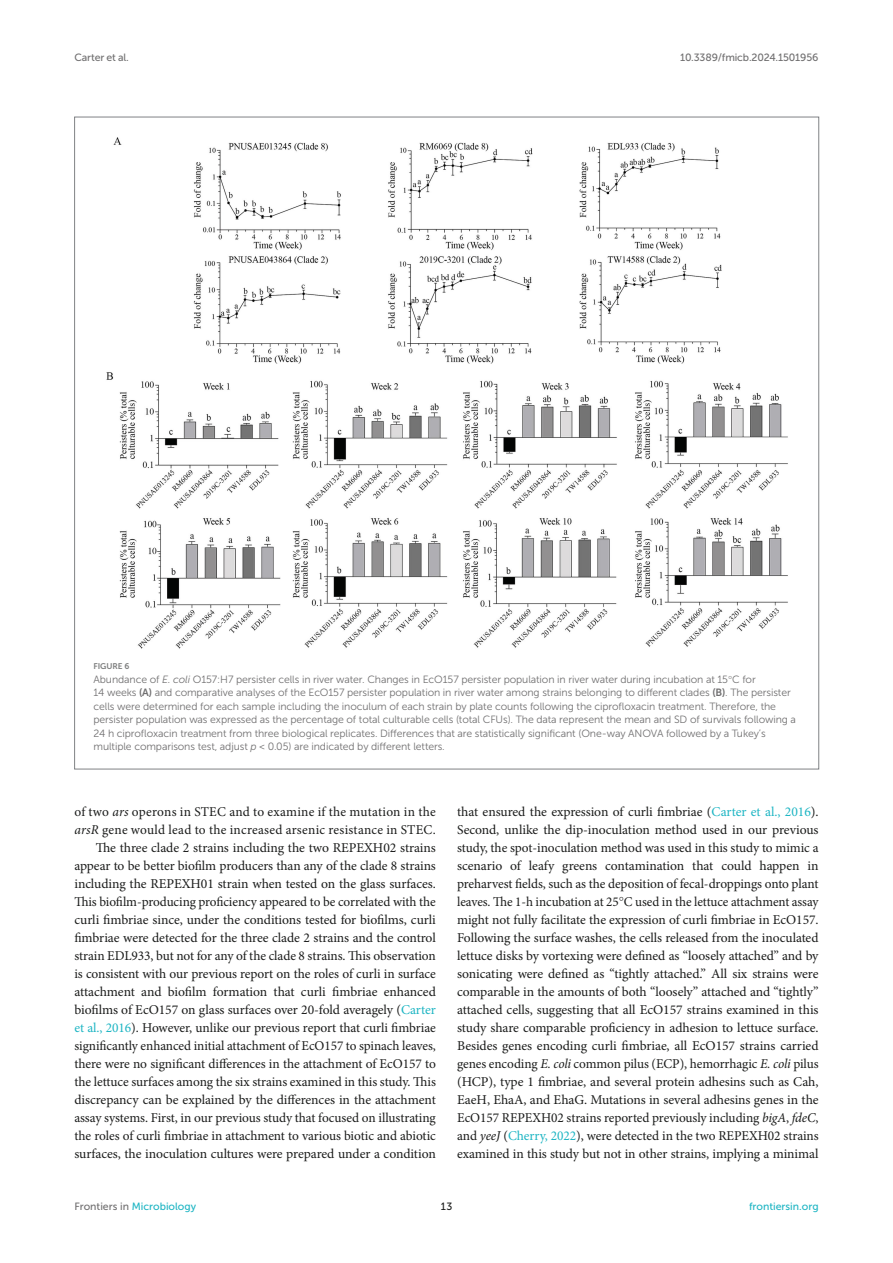
<style>
.page{position:relative;width:893px;height:1263px;background:#fff}
.page>*{position:absolute;margin:0;border:0;box-sizing:border-box;transform-origin:0 0}
.TEXT{font:13.5px/18px "Minion Pro";color:#1b1c1b;text-align:justify}
.TEXT-2{font:13.5px/18px "Minion Pro";letter-spacing:.02em;color:#1b1c1b}
.FIG_LEG{font:10.5px/13.5px "Museo Sans 300";letter-spacing:-.01em;color:#706f70}
.t1{font:10.5px "Museo Sans 500";color:#1db5c3}
.t2{font:10.5px "Museo Sans 500";letter-spacing:-.015em;color:#706f70}
.t3{font:10.5px "Museo Sans 500";color:#1b1c1b}
.FIG_HD{font:8.25px "Museo Sans 700";letter-spacing:-.01em;color:#7e7f7f}
.s1{font-style:italic}
.s2{font-family:"STIX"}
.s3{font-family:"Museo Sans 700"}
.s4{color:#1db5c3}
.s5{color:#706f70}
</style>
<div class="page">
<img style="left:106px;top:137px;width:682px;height:512px">
<p class="t2" style="left:74px;top:51px;width:56px">Carter et al.</p>
<p class="t2" style="left:680px;top:51px;width:140px">10.3389/fmicb.2024.1501956</p>
<p class="FIG_HD" style="left:94px;top:662px;width:37px">FIGURE 6</p>
<p class="FIG_LEG" style="left:94px;top:672px;width:704px">Abundance of <span class="s1">E. coli</span> O157:H7 persister cells in river water. Changes in EcO157 persister population in river water during incubation at 15<span class="s2">°</span>C for<br>14 weeks <span class="s3">(A)</span> and comparative analyses of the EcO157 persister population in river water among strains belonging to different clades <span class="s3">(B)</span>. The persister cells were determined for each sample including the inoculum of each strain by plate counts following the ciprofloxacin treatment. Therefore, the persister population was expressed as the percentage of total culturable cells (total CFUs). The data represent the mean and SD of survivals following a 24 h ciprofloxacin treatment from three biological replicates. Differences that are statistically significant (One-way ANOVA followed by a Tukey’s multiple comparisons test, adjust <span class="s1">p</span> &lt; 0.05) are indicated by different letters.</p>
<p class="TEXT-2" style="left:74px;top:803px;width:363px">of two <span class="s1">ars</span> operons in STEC and to examine if the mutation in the <span class="s1">arsR</span> gene would lead to the increased arsenic resistance in STEC.</p>
<p class="TEXT" style="left:74px;top:839px;width:363px;text-indent:21px">The three clade 2 strains including the two REPEXH02 strains appear to be better biofilm producers than any of the clade 8 strains including the REPEXH01 strain when tested on the glass surfaces.<br>This biofilm-producing proficiency appeared to be correlated with the curli fimbriae since, under the conditions tested for biofilms, curli fimbriae were detected for the three clade 2 strains and the control strain EDL933, but not for any of the clade 8 strains. This observation is consistent with our previous report on the roles of curli in surface attachment and biofilm formation that curli fimbriae enhanced biofilms of EcO157 on glass surfaces over 20-fold averagely (<span class="s4">Carter et al., 2016</span>). However, unlike our previous report that curli fimbriae significantly enhanced initial attachment of EcO157 to spinach leaves, there were no significant differences in the attachment of EcO157 to the lettuce surfaces among the six strains examined in this study. This discrepancy can be explained by the differences in the attachment assay systems. First, in our previous study that focused on illustrating the roles of curli fimbriae in attachment to various biotic and abiotic surfaces, the inoculation cultures were prepared under a condition</p>
<p class="TEXT" style="left:457px;top:803px;width:363px">that ensured the expression of curli fimbriae (<span class="s4">Carter et al., 2016</span>).<br>Second, unlike the dip-inoculation method used in our previous study, the spot-inoculation method was used in this study to mimic a scenario of leafy greens contamination that could happen in preharvest fields, such as the deposition of fecal-droppings onto plant leaves. The 1-h incubation at 25<span class="s2">°</span>C used in the lettuce attachment assay might not fully facilitate the expression of curli fimbriae in EcO157.<br>Following the surface washes, the cells released from the inoculated lettuce disks by vortexing were defined as “loosely attached” and by sonicating were defined as “tightly attached.” All six strains were comparable in the amounts of both “loosely” attached and “tightly” attached cells, suggesting that all EcO157 strains examined in this study share comparable proficiency in adhesion to lettuce surface.<br>Besides genes encoding curli fimbriae, all EcO157 strains carried genes encoding <span class="s1">E. coli</span> common pilus (ECP), hemorrhagic <span class="s1">E. coli</span> pilus (HCP), type 1 fimbriae, and several protein adhesins such as Cah, EaeH, EhaA, and EhaG. Mutations in several adhesins genes in the EcO157 REPEXH02 strains reported previously including <span class="s1">bigA</span>, <span class="s1">fdeC</span>, and <span class="s1">yeeJ</span> (<span class="s4">Cherry, 2022</span>), were detected in the two REPEXH02 strains examined in this study but not in other strains, implying a minimal</p>
<p class="t1" style="left:74px;top:1200px;width:123px"><span class="s5">Frontiers in</span> Microbiology</p>
<p class="t3" style="left:441px;top:1200px;width:13px">13</p>
<p class="t1" style="left:749px;top:1200px;width:71px">frontiersin.org</p>
</div>
